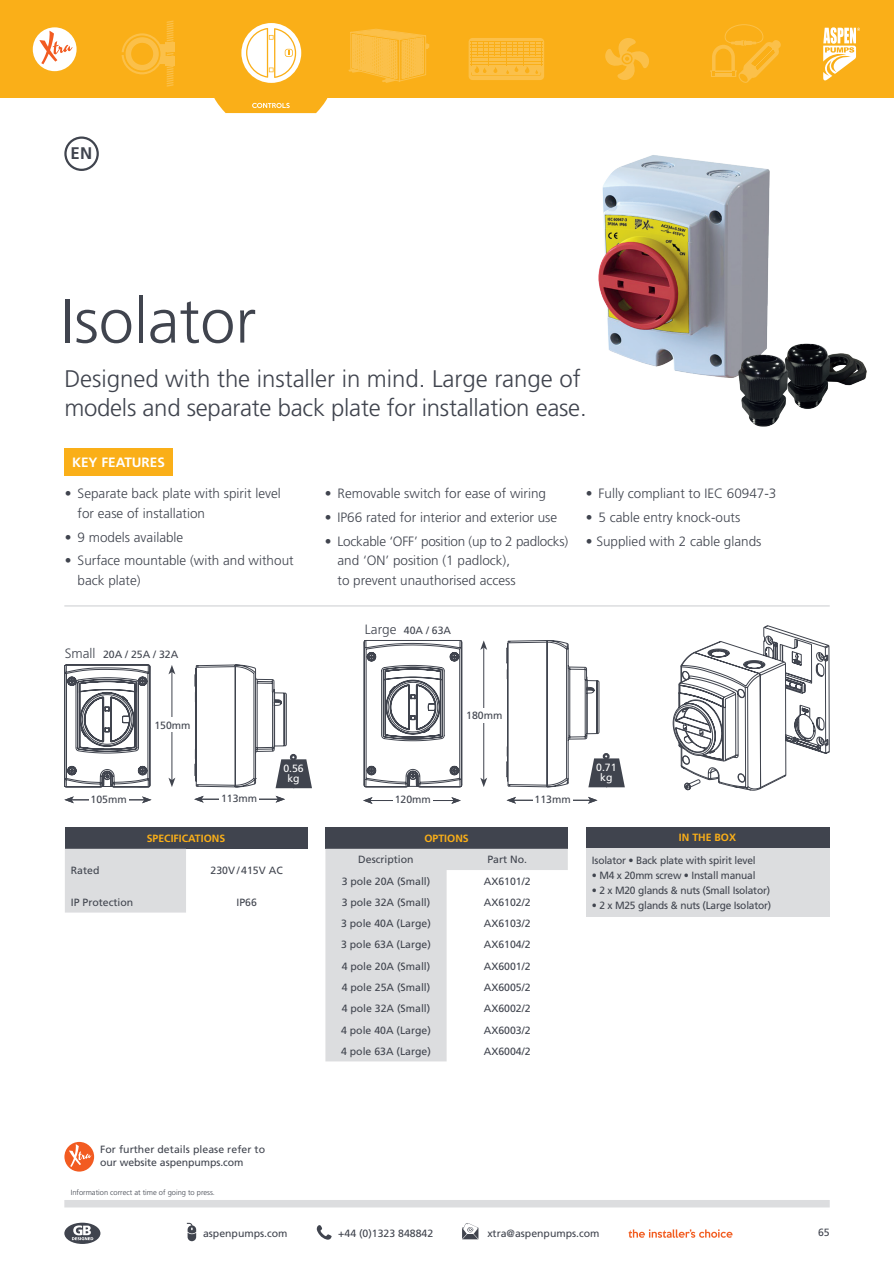
<style>
.page{position:relative;width:894px;height:1264px;background:#fff}
.page>*{position:absolute;margin:0;border:0;box-sizing:border-box;transform-origin:0 0}
.t1{font:300 63px "Frutiger LT Pro";color:#40444e}
.t2{font:300 24px/28.8px "Frutiger LT Pro";letter-spacing:-.01em;color:#40444e}
.t3{font:700 16.8px "Frutiger LT Pro";color:#40444e}
.t4{font:300 13.5px/19.5px "Frutiger LT Pro";color:#40444e}
.t5{font:700 13.5px "Frutiger LT Pro";color:#fff}
.t6{font:10.5px/13.2px "Frutiger LT Pro";color:#40444e}
.t7{font:10.5px "Frutiger LT Pro";letter-spacing:-.02em;color:#40444e}
.t8{font:700 10.5px "Frutiger LT Pro";color:#faaf18}
.t9{font:10.5px/10.5px "Frutiger LT Pro";color:#fff;text-align:center}
.t10{font:300 7.5px "Frutiger LT Pro";color:#40444e}
.s1{font-weight:300;font-size:13.5px}
</style>
<div class="page">
<div style="left:0;top:0;width:894px;height:98px;background:#faaf18"></div>
<svg style="left:823px;top:27px;width:37px;height:53px"></svg>
<div style="left:33px;top:27px;width:44px;height:44px;background:#fff;border-radius:50%"></div>
<svg style="left:39px;top:31px;width:34px;height:33px"></svg>
<svg style="left:122px;top:20px;width:51px;height:67px"></svg>
<div style="left:166px;top:42px;width:9px;height:10px;background:#fbc04a"></div>
<div style="left:166px;top:56px;width:9px;height:10px;background:#fbc04a"></div>
<div style="left:469px;top:38px;width:75px;height:42px;background:#fbc04a;border-radius:4px"></div>
<svg style="left:471px;top:42px;width:71px;height:34px"></svg>
<hr style="left:470px;top:41px;width:72px;height:1px;background:#faaf18">
<hr style="left:470px;top:44px;width:72px;height:1px;background:#faaf18">
<hr style="left:470px;top:48px;width:72px;height:1px;background:#faaf18">
<hr style="left:470px;top:51px;width:72px;height:1px;background:#faaf18">
<hr style="left:470px;top:54px;width:72px;height:1px;background:#faaf18">
<hr style="left:470px;top:57px;width:72px;height:1px;background:#faaf18">
<hr style="left:470px;top:61px;width:72px;height:1px;background:#faaf18">
<hr style="left:470px;top:64px;width:72px;height:1px;background:#faaf18">
<svg style="left:348px;top:28px;width:81px;height:55px"></svg>
<svg style="left:214px;top:98px;width:113px;height:15px;background:#faba38"></svg>
<svg style="left:710px;top:24px;width:71px;height:59px"></svg>
<div style="left:241px;top:23px;width:60px;height:60px;background:#fff;border-radius:50%"></div>
<svg style="left:246px;top:28px;width:50px;height:50px"></svg>
<svg style="left:605px;top:38px;width:44px;height:42px"></svg>
<div style="left:64px;top:136px;width:35px;height:35px;border:2px solid #40444e;border-radius:50%"></div>
<div style="left:64px;top:448px;width:109px;height:27px;background:#faaf18"></div>
<div style="left:325px;top:827px;width:243px;height:22px;background:#40444e"></div>
<svg style="left:325px;top:849px;width:243px;height:212px;fill:#dcdddf"></svg>
<div style="left:65px;top:827px;width:242px;height:22px;background:#40444e"></div>
<div style="left:65px;top:849px;width:121px;height:63px;background:#dcdddf"></div>
<div style="left:586px;top:827px;width:243px;height:21px;background:#40444e"></div>
<div style="left:586px;top:848px;width:243px;height:68px;background:#dcdddf"></div>
<svg style="left:673px;top:625px;width:157px;height:165px"></svg>
<svg style="left:364px;top:640px;width:98px;height:147px"></svg>
<hr style="left:172px;top:672px;width:1px;height:108px;background:#40444e">
<svg style="left:168px;top:665px;width:7px;height:9px"></svg>
<svg style="left:168px;top:777px;width:7px;height:10px"></svg>
<div style="left:153px;top:717px;width:39px;height:15px;background:#fff"></div>
<hr style="left:71px;top:799px;width:73px;height:1px;background:#40444e">
<svg style="left:64px;top:796px;width:10px;height:7px"></svg>
<svg style="left:142px;top:796px;width:10px;height:7px"></svg>
<div style="left:89px;top:788px;width:39px;height:21px;background:#fff"></div>
<hr style="left:201px;top:799px;width:77px;height:1px;background:#40444e">
<svg style="left:194px;top:796px;width:10px;height:6px"></svg>
<svg style="left:276px;top:796px;width:9px;height:6px"></svg>
<div style="left:219px;top:788px;width:40px;height:20px;background:#fff"></div>
<svg style="left:194px;top:664px;width:118px;height:124px"></svg>
<div style="left:290px;top:754px;width:7px;height:6px;border:2px solid #40444e;border-radius:50%"></div>
<hr style="left:370px;top:800px;width:84px;height:1px;background:#40444e">
<svg style="left:363px;top:797px;width:10px;height:7px"></svg>
<svg style="left:451px;top:797px;width:10px;height:7px"></svg>
<hr style="left:514px;top:800px;width:76px;height:1px;background:#40444e">
<svg style="left:507px;top:797px;width:9px;height:6px"></svg>
<svg style="left:588px;top:797px;width:9px;height:6px"></svg>
<div style="left:393px;top:791px;width:40px;height:16px;background:#fff"></div>
<div style="left:533px;top:789px;width:39px;height:20px;background:#fff"></div>
<svg style="left:506px;top:640px;width:119px;height:147px"></svg>
<div style="left:603px;top:753px;width:7px;height:7px;border:2px solid #40444e;border-radius:50%"></div>
<hr style="left:483px;top:647px;width:1px;height:133px;background:#40444e">
<svg style="left:480px;top:640px;width:7px;height:10px"></svg>
<svg style="left:480px;top:777px;width:7px;height:10px"></svg>
<div style="left:465px;top:708px;width:39px;height:14px;background:#fff"></div>
<svg style="left:64px;top:664px;width:86px;height:123px"></svg>
<img style="left:598px;top:155px;width:269px;height:272px">
<hr style="left:64px;top:605px;width:766px;height:1px;background:#dcdddf">
<div style="left:64px;top:1142px;width:30px;height:29px;background:#f25b21;border-radius:50%"></div>
<svg style="left:69px;top:1144px;width:22px;height:23px"></svg>
<svg style="left:462px;top:1223px;width:16px;height:16px"></svg>
<svg style="left:316px;top:1225px;width:16px;height:15px"></svg>
<svg style="left:187px;top:1222px;width:9px;height:19px"></svg>
<svg style="left:628px;top:1229px;width:105px;height:8px"></svg>
<svg style="left:64px;top:1222px;width:36px;height:22px"></svg>
<div style="left:64px;top:1200px;width:766px;height:7px;background:#dcdddf"></div>
<h3 class="t3" style="left:71px;top:144px;width:23px">EN</h3>
<h1 class="t1" style="left:60px;top:284px;width:197px">Isolator</h1>
<h2 class="t2" style="left:64px;top:365px;width:524px">Designed with the installer in mind. Large range of models and separate back plate for installation ease.</h2>
<p class="t5" style="left:72px;top:454px;width:94px">KEY FEATURES</p>
<p class="t4" style="left:78px;top:484px;width:205px;text-indent:-13px">• Separate back plate with spirit level for ease of installation</p>
<p class="t4" style="left:65px;top:527px;width:120px">• 9 models available</p>
<p class="t4" style="left:78px;top:551px;width:218px;text-indent:-13px">• Surface mountable (with and without back plate)</p>
<p class="t6" style="left:65px;top:648px;width:115px"><span class="s1">Small</span> 20A / 25A / 32A</p>
<p class="t6" style="left:154px;top:718px;width:38px">150mm</p>
<p class="t6" style="left:91px;top:792px;width:38px">105mm</p>
<p class="t6" style="left:221px;top:792px;width:38px">113mm</p>
<p class="t8" style="left:147px;top:832px;width:80px">SPECIFICATIONS</p>
<p class="t9" style="left:283px;top:763px;width:22px">0.56 kg</p>
<p class="t6" style="left:71px;top:864px;width:30px">Rated</p>
<p class="t6" style="left:211px;top:864px;width:74px">230V/ 415V AC</p>
<p class="t6" style="left:71px;top:895px;width:64px">IP Protection</p>
<p class="t6" style="left:236px;top:895px;width:22px">IP66</p>
<p class="t4" style="left:325px;top:484px;width:223px">• Removable switch for ease of wiring</p>
<p class="t4" style="left:325px;top:508px;width:234px">• IP66 rated for interior and exterior use</p>
<p class="t4" style="left:338px;top:531px;width:232px;text-indent:-13px">• Lockable ‘OFF’ position (up to 2 padlocks) and ‘ON’ position (1 padlock),<br>to prevent unauthorised access</p>
<p class="t6" style="left:365px;top:623px;width:88px"><span class="s1">Large</span> 40A / 63A</p>
<p class="t4" style="left:586px;top:484px;width:192px">• Fully compliant to IEC 60947-3</p>
<p class="t4" style="left:586px;top:508px;width:156px">• 5 cable entry knock-outs</p>
<p class="t4" style="left:586px;top:531px;width:177px">• Supplied with 2 cable glands</p>
<p class="t6" style="left:466px;top:709px;width:38px">180mm</p>
<p class="t6" style="left:395px;top:793px;width:38px">120mm</p>
<p class="t6" style="left:534px;top:793px;width:38px">113mm</p>
<p class="t8" style="left:424px;top:832px;width:46px">OPTIONS</p>
<p class="t6" style="left:358px;top:853px;width:57px">Description</p>
<p class="t6" style="left:487px;top:853px;width:41px">Part No.</p>
<p class="t6" style="left:342px;top:874px;width:90px">3 pole 20A (Small)</p>
<p class="t6" style="left:484px;top:874px;width:48px">AX6101/2</p>
<p class="t6" style="left:342px;top:895px;width:90px">3 pole 32A (Small)</p>
<p class="t6" style="left:484px;top:895px;width:48px">AX6102/2</p>
<p class="t6" style="left:341px;top:917px;width:91px">3 pole 40A (Large)</p>
<p class="t6" style="left:484px;top:917px;width:48px">AX6103/2</p>
<p class="t6" style="left:341px;top:938px;width:91px">3 pole 63A (Large)</p>
<p class="t6" style="left:484px;top:938px;width:48px">AX6104/2</p>
<p class="t6" style="left:342px;top:959px;width:90px">4 pole 20A (Small)</p>
<p class="t6" style="left:484px;top:959px;width:48px">AX6001/2</p>
<p class="t6" style="left:342px;top:980px;width:90px">4 pole 25A (Small)</p>
<p class="t6" style="left:484px;top:980px;width:48px">AX6005/2</p>
<p class="t6" style="left:342px;top:1002px;width:90px">4 pole 32A (Small)</p>
<p class="t6" style="left:484px;top:1002px;width:48px">AX6002/2</p>
<p class="t6" style="left:341px;top:1023px;width:91px">4 pole 40A (Large)</p>
<p class="t6" style="left:484px;top:1023px;width:48px">AX6003/2</p>
<p class="t6" style="left:341px;top:1044px;width:91px">4 pole 63A (Large)</p>
<p class="t6" style="left:484px;top:1044px;width:48px">AX6004/2</p>
<p class="t9" style="left:596px;top:762px;width:22px">0.71 kg</p>
<p class="t8" style="left:679px;top:831px;width:59px">IN THE BOX</p>
<p class="t7" style="left:592px;top:854px;width:165px">Isolator • Back plate with spirit level</p>
<p class="t7" style="left:592px;top:869px;width:165px">• M4 x 20mm screw • Install manual</p>
<p class="t7" style="left:592px;top:884px;width:180px">• 2 x M20 glands &amp; nuts (Small Isolator)</p>
<p class="t7" style="left:592px;top:899px;width:181px">• 2 x M25 glands &amp; nuts (Large Isolator)</p>
<p class="t6" style="left:100px;top:1142px;width:166px">For further details please refer to our website aspenpumps.com</p>
<p class="t10" style="left:71px;top:1188px;width:146px">Information correct at time of going to press.</p>
<p class="t6" style="left:203px;top:1227px;width:86px">aspenpumps.com</p>
<p class="t6" style="left:338px;top:1227px;width:97px">+44 (0)1323 848842</p>
<p class="t6" style="left:487px;top:1227px;width:114px">xtra@aspenpumps.com</p>
<p class="t6" style="left:818px;top:1226px;width:13px">65</p>
</div>
